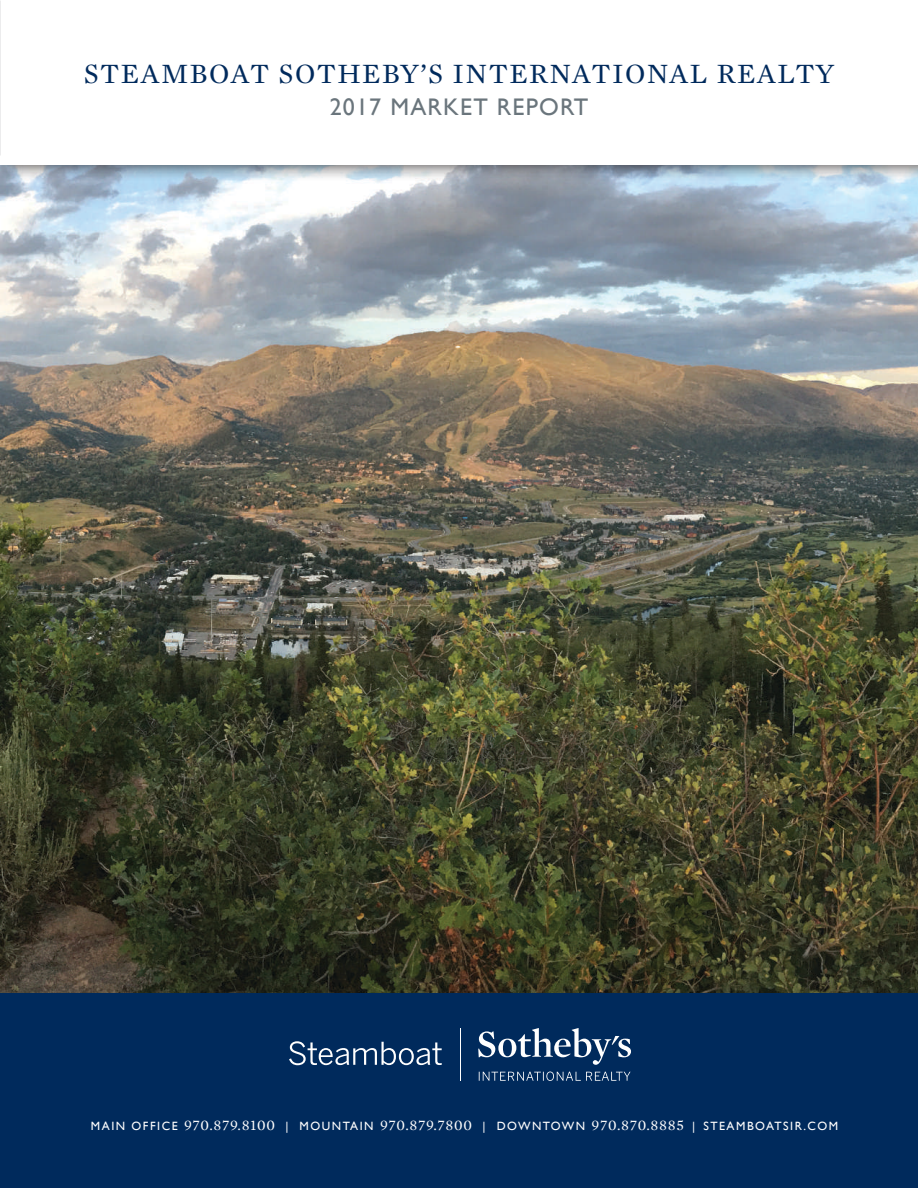
<style>
.page{position:relative;width:918px;height:1188px;background:#fff}
.page>*{position:absolute;margin:0;border:0;box-sizing:border-box;transform-origin:0 0}
.t1{font:28.5px "Mercury Text G1";letter-spacing:.05em;color:#002a5c}
.t2{font:24px "Gill Sans";letter-spacing:.05em;color:#6a757c}
.t3{font:12px "Gill Sans";letter-spacing:.125em;color:#fff}
.s1{font-family:"Mercury Text G1";font-size:15px}
</style>
<div class="page">
<img style="left:1px;top:182px;width:917px;height:812px">
<div style="left:0;top:0;width:918px;height:182px;background:#231f20;opacity:.75"></div>
<div style="left:0;top:0;width:918px;height:164px;background:#fff"></div>
<div style="left:0;top:994px;width:918px;height:194px;background:#002a5c"></div>
<hr style="left:460px;top:1028px;width:1px;height:53px;background:#fff">
<svg style="left:478px;top:1028px;width:153px;height:37px"></svg>
<svg style="left:479px;top:1072px;width:152px;height:9px"></svg>
<svg style="left:289px;top:1041px;width:153px;height:24px"></svg>
<img style="left:0;top:0;width:1px;height:156px">
<h1 class="t1" style="left:84px;top:53px;width:752px">STEAMBOAT SOTHEBY’S INTERNATIONAL REALTY</h1>
<h2 class="t2" style="left:330px;top:93px;width:260px">2017 MARKET REPORT</h2>
<p class="t3" style="left:91px;top:1119px;width:749px">MAIN OFFICE <span class="s1">970.879.8100</span> | MOUNTAIN <span class="s1">970.879.7800</span> | DOWNTOWN <span class="s1">970.870.8885</span> | STEAMBOATSIR.COM</p>
</div>
